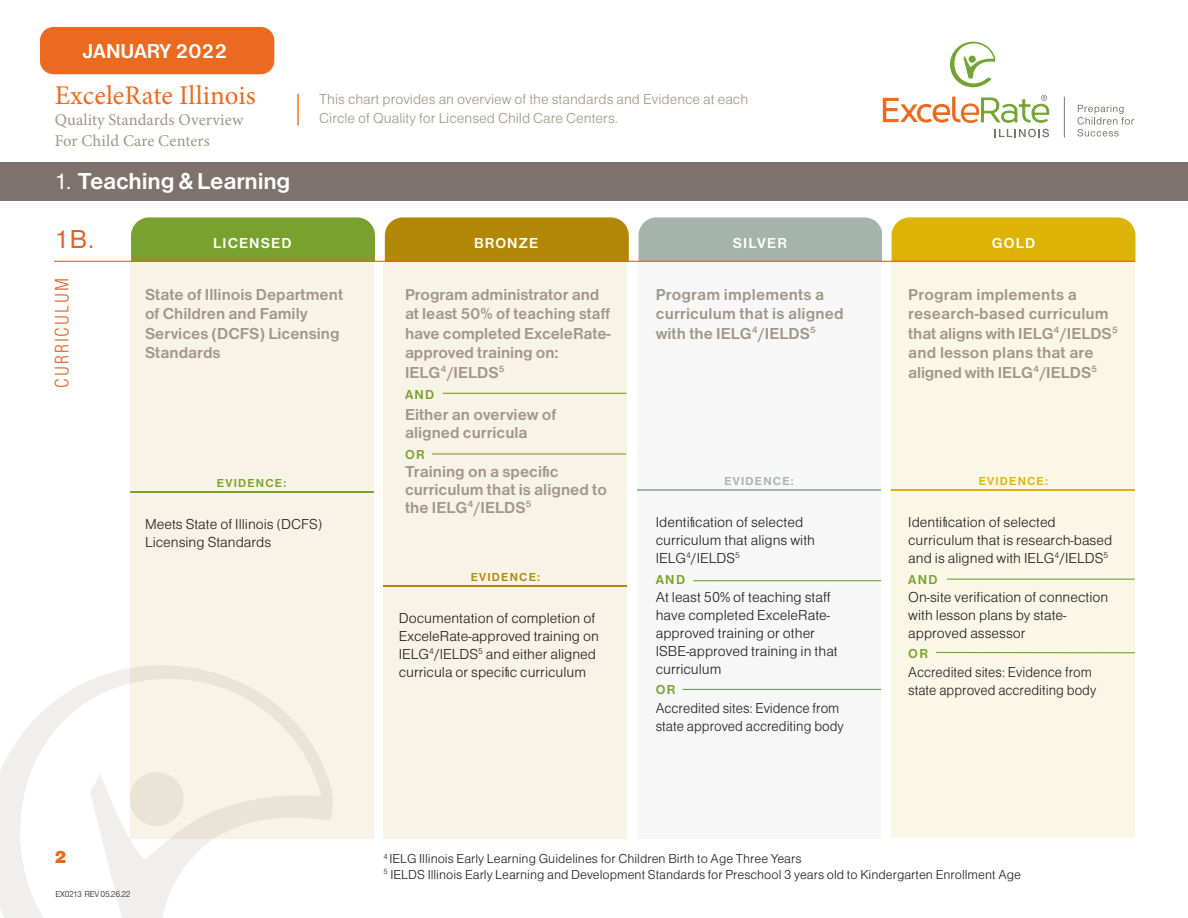
<style>
.page{position:relative;width:1188px;height:918px;background:#fff}
.page>*{position:absolute;margin:0;border:0;box-sizing:border-box;transform-origin:0 0}
.t1{font:27px "Minion Pro";letter-spacing:.005em;color:#ec6a20}
.t2{font:27px "Helvetica Rmn";color:#dc6528}
.t3{font:24px "Helvetica Mdm";letter-spacing:-.01em;color:#fff}
.t4{font:21px "Helvetica Mdm";color:#fff}
.t5{font:300 condensed 18px "Helvetica";letter-spacing:.1em;color:#dc6528}
.t6{font:18px "Helvetica Bld";color:#ec6a20}
.t7{font:16.5px/19.5px "Helvetica Mdm";color:#a19689}
.t8{font:16.5px/21px "Minion Pro";letter-spacing:.005em;color:#a19689}
.t9{font:15px/18px "Helvetica Lgt";color:#231f20}
.t10{font:15px/18px "Helvetica Lgt";color:#231f20;scale:.95 1}
.t11{font:15px/19.5px "Helvetica Lgt";color:#a19689}
.t12{font:15px "Helvetica Mdm";letter-spacing:.075em;color:#fff}
.t13{font:13.5px "Helvetica Lgt";color:#231f20}
.t14{font:13.5px "Helvetica Mdm";letter-spacing:.1em;color:#78a22d}
.t15{font:12px "Helvetica Mdm";letter-spacing:.1em;color:#78a22d}
.t16{font:12px "Helvetica Mdm";letter-spacing:.1em;color:#b28705}
.t17{font:12px "Helvetica Mdm";letter-spacing:.1em;color:#a4b3ab}
.t18{font:12px "Helvetica Mdm";letter-spacing:.1em;color:#deb308}
.t19{font:8.85px "Helvetica Lgt";letter-spacing:-.04em;color:#231f20}
.s1{font-family:"Helvetica Rmn"}
</style>
<div class="page">
<div style="left:40px;top:27px;width:234px;height:47px;background:#ec6a20;border-radius:14px"></div>
<svg style="left:0;top:668px;width:334px;height:250px"></svg>
<svg style="left:1077px;top:105px;width:57px;height:32px"></svg>
<svg style="left:995px;top:129px;width:54px;height:8px"></svg>
<hr style="left:1064px;top:97px;width:1px;height:41px;background:#7d726d">
<svg style="left:950px;top:42px;width:45px;height:45px"></svg>
<svg style="left:883px;top:95px;width:166px;height:28px"></svg>
<div style="left:131px;top:217px;width:243px;height:44px;background:#78a22d"></div>
<div style="left:892px;top:217px;width:243px;height:44px;background:#deb308"></div>
<div style="left:385px;top:217px;width:243px;height:44px;background:#b28705"></div>
<div style="left:639px;top:217px;width:243px;height:44px;background:#a4b3ab"></div>
<hr style="left:297px;top:94px;width:2px;height:31px;background:#e77f1e">
<div style="left:130px;top:261px;width:244px;height:577px;background:linear-gradient(to bottom,#f8f4e7,#f4f0e3)"></div>
<hr style="left:130px;top:491px;width:244px;height:1px;background:#78a22d">
<div style="left:891px;top:261px;width:244px;height:577px;background:#fbf7e6"></div>
<div style="left:0;top:162px;width:1188px;height:39px;background:#7d726d"></div>
<hr style="left:54px;top:261px;width:1081px;height:1px;background:#dc6528">
<div style="left:384px;top:261px;width:243px;height:577px;background:#f7f3e6"></div>
<div style="left:637px;top:261px;width:244px;height:577px;background:#f6f7f6"></div>
<hr style="left:443px;top:393px;width:183px;height:1px;background:#78a22d">
<hr style="left:432px;top:453px;width:194px;height:2px;background:#78a22d">
<hr style="left:384px;top:586px;width:243px;height:1px;background:#b28705">
<hr style="left:693px;top:580px;width:188px;height:1px;background:#78a22d">
<hr style="left:637px;top:490px;width:244px;height:1px;background:#a4b3ab">
<hr style="left:947px;top:579px;width:188px;height:1px;background:#78a22d">
<hr style="left:891px;top:490px;width:244px;height:1px;background:#deb308">
<hr style="left:683px;top:689px;width:198px;height:1px;background:#78a22d">
<hr style="left:936px;top:652px;width:199px;height:1px;background:#78a22d">
<h3 class="t4" style="left:83px;top:37px;width:146px">JANUARY 2022</h3>
<h1 class="t1" style="left:55px;top:77px;width:202px">ExceleRate Illinois</h1>
<p class="t8" style="left:55px;top:109px;width:190px">Quality Standards Overview<br>For Child Care Centers</p>
<p class="t3" style="left:54px;top:165px;width:238px"><span class="s1">1.</span> Teaching &amp; Learning</p>
<p class="t11" style="left:319px;top:90px;width:430px">This chart provides an overview of the standards and Evidence at each<br>Circle of Quality for Licensed Child Care Centers.</p>
<p class="t2" style="left:54px;top:221px;width:43px">1B.</p>
<p class="t12" style="left:213px;top:233px;width:80px">LICENSED</p>
<p class="t12" style="left:474px;top:233px;width:66px">BRONZE</p>
<p class="t12" style="left:733px;top:233px;width:56px">SILVER</p>
<p class="t12" style="left:992px;top:233px;width:45px">GOLD</p>
<p class="t5" style="left:51px;top:388px;width:111px;rotate:-90deg">CURRICULUM</p>
<p class="t7" style="left:145px;top:286px;width:200px">State of Illinois Department of Children and Family<br>Services (DCFS) Licensing<br>Standards</p>
<p class="t15" style="left:217px;top:475px;width:71px">EVIDENCE:</p>
<p class="t9" style="left:145px;top:516px;width:179px">Meets State of Illinois (DCFS)<br>Licensing Standards</p>
<p class="t7" style="left:405px;top:286px;width:207px">Program administrator and at least 50% of teaching staff have completed ExceleRate&shy;approved training on:<br>IELG<sup>4</sup>/IELDS<sup>5</sup></p>
<p class="t14" style="left:405px;top:385px;width:31px">AND</p>
<p class="t7" style="left:405px;top:406px;width:153px;line-height:18px">Either an overview of aligned curricula</p>
<p class="t14" style="left:405px;top:445px;width:21px">OR</p>
<p class="t7" style="left:405px;top:463px;width:204px;line-height:18px">Training on a specific curriculum that is aligned to the IELG<sup>4</sup>/IELDS<sup>5</sup></p>
<p class="t16" style="left:471px;top:569px;width:71px">EVIDENCE:</p>
<p class="t9" style="left:399px;top:610px;width:202px">Documentation of completion of ExceleRate-approved training on IELG<sup>4</sup>/IELDS<sup>5</sup> and either aligned curricula or specific curriculum</p>
<p class="t7" style="left:656px;top:286px;width:190px">Program implements a curriculum that is aligned with the IELG<sup>4</sup>/IELDS<sup>5</sup></p>
<p class="t17" style="left:724px;top:473px;width:71px">EVIDENCE:</p>
<p class="t9" style="left:656px;top:514px;width:161px">Identification of selected curriculum that aligns with<br>IELG<sup>4</sup>/IELDS<sup>5</sup></p>
<p class="t14" style="left:656px;top:571px;width:31px">AND</p>
<p class="t9" style="left:656px;top:589px;width:184px">At least 50% of teaching staff have completed ExceleRate&shy;approved training or other<br>ISBE-approved training in that curriculum</p>
<p class="t14" style="left:656px;top:680px;width:21px">OR</p>
<p class="t10" style="left:656px;top:700px;width:199px">Accredited sites: Evidence from state approved accrediting body</p>
<p class="t7" style="left:908px;top:286px;width:211px">Program implements a research-based curriculum that aligns with IELG<sup>4</sup>/IELDS<sup>5 </sup>and lesson plans that are aligned with IELG<sup>4</sup>/IELDS<sup>5</sup></p>
<p class="t18" style="left:979px;top:473px;width:71px">EVIDENCE:</p>
<p class="t9" style="left:908px;top:514px;width:206px">Identification of selected curriculum that is research-based and is aligned with IELG<sup>4</sup>/IELDS<sup>5</sup></p>
<p class="t14" style="left:908px;top:571px;width:31px">AND</p>
<p class="t9" style="left:908px;top:589px;width:202px">On-site verification of connection with lesson plans by state&shy;approved assessor</p>
<p class="t14" style="left:908px;top:644px;width:21px">OR</p>
<p class="t10" style="left:908px;top:664px;width:199px">Accredited sites: Evidence from state approved accrediting body</p>
<p class="t6" style="left:54px;top:845px;width:14px">2</p>
<p class="t19" style="left:56px;top:888px;width:77px">EX0213 REV 05.26.22</p>
<p class="t13" style="left:384px;top:850px;width:419px"><sup>4</sup> IELG Illinois Early Learning Guidelines for Children Birth to Age Three Years</p>
<p class="t13" style="left:384px;top:865px;width:639px"><sup>5</sup> IELDS Illinois Early Learning and Development Standards for Preschool 3 years old to Kindergarten Enrollment Age</p>
</div>
